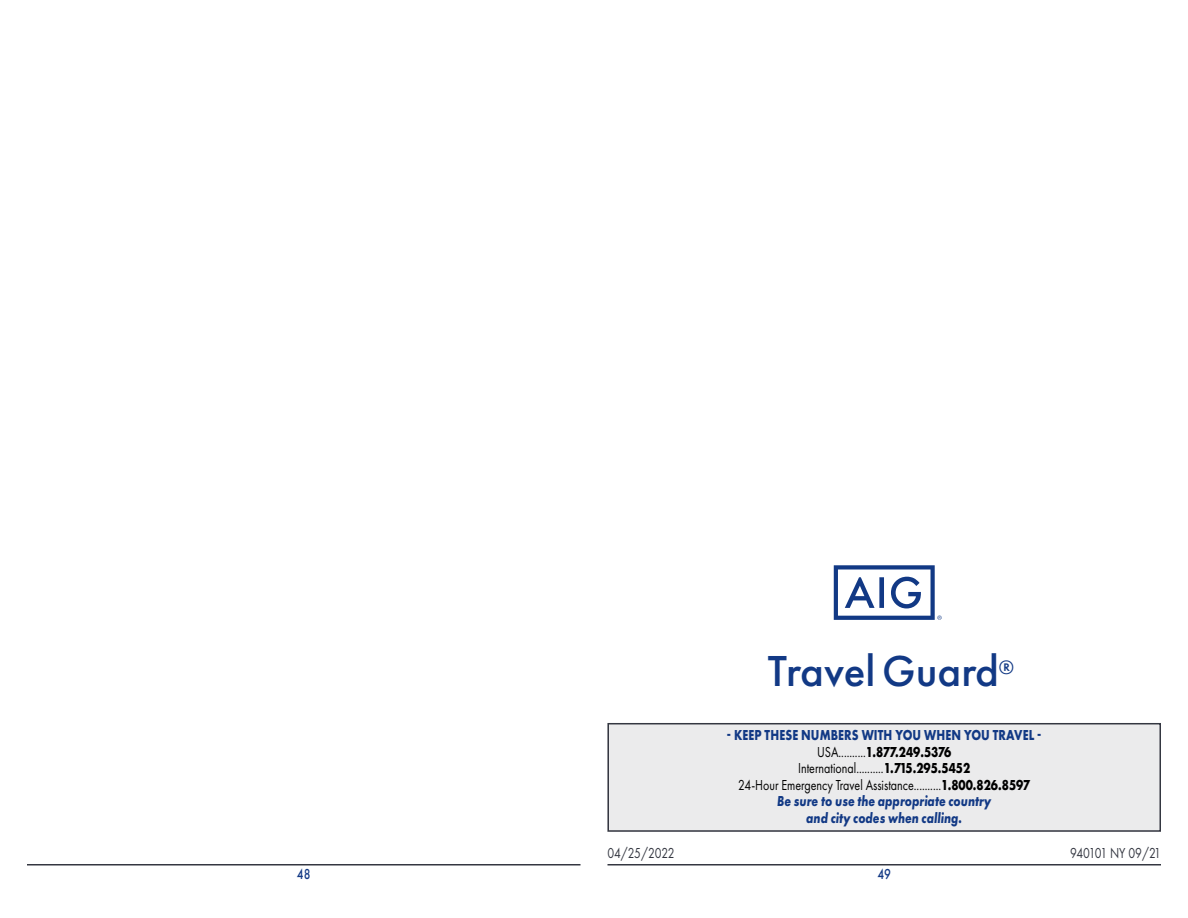
<style>
.page{position:relative;width:1188px;height:918px;background:#fff}
.page>*{position:absolute;margin:0;border:0;box-sizing:border-box;transform-origin:0 0}
.t1{font:500 45px "Futura PT";color:#123985}
.t2{font:500 20.1px "Futura PT";color:#123985}
.t3{font:15px/16.5px "Futura PT";color:#000;text-align:center;scale:.8 1}
.t4{font:15px "Futura PT";letter-spacing:-.055em;color:#343741;scale:.8 1}
.t5{font:15px "Futura PT";letter-spacing:-.035em;color:#343741;scale:.8 1}
.t6{font:500 15px "Futura PT";color:#123985;scale:.8 1}
.s1{font-weight:700;color:#123985}
.s2{font-weight:700}
.s3{font-weight:700;font-style:italic;color:#123985}
</style>
<div class="page">
<hr style="left:27px;top:864px;width:553px;height:2px;background:#343741">
<hr style="left:608px;top:864px;width:553px;height:2px;background:#343741">
<svg style="left:834px;top:565px;width:108px;height:55px"></svg>
<div style="left:608px;top:723px;width:553px;height:109px;background:#ebebec"></div>
<div style="left:608px;top:723px;width:553px;height:109px;border:2px solid #343741"></div>
<h1 class="t1" style="left:768px;top:643px;width:232px">Travel Guard</h1>
<h2 class="t2" style="left:999px;top:655px;width:17px">®</h2>
<p class="t3" style="left:727px;top:727px;width:395px"><span class="s1">- KEEP THESE NUMBERS WITH YOU WHEN YOU TRAVEL - </span>USA..........<span class="s2">1.877.249.5376<br></span>International..........<span class="s2">1.715.295.5452<br></span>24-Hour Emergency Travel Assistance..........<span class="s2">1.800.826.8597<br></span><span class="s3">Be sure to use the appropriate country<br>and city codes when calling.</span></p>
<p class="t5" style="left:608px;top:844px;width:86px">04/25/2022</p>
<p class="t4" style="left:1070px;top:844px;width:115px">940101 NY 09/21</p>
<p class="t6" style="left:297px;top:865px;width:19px">48</p>
<p class="t6" style="left:877px;top:865px;width:19px">49</p>
</div>
